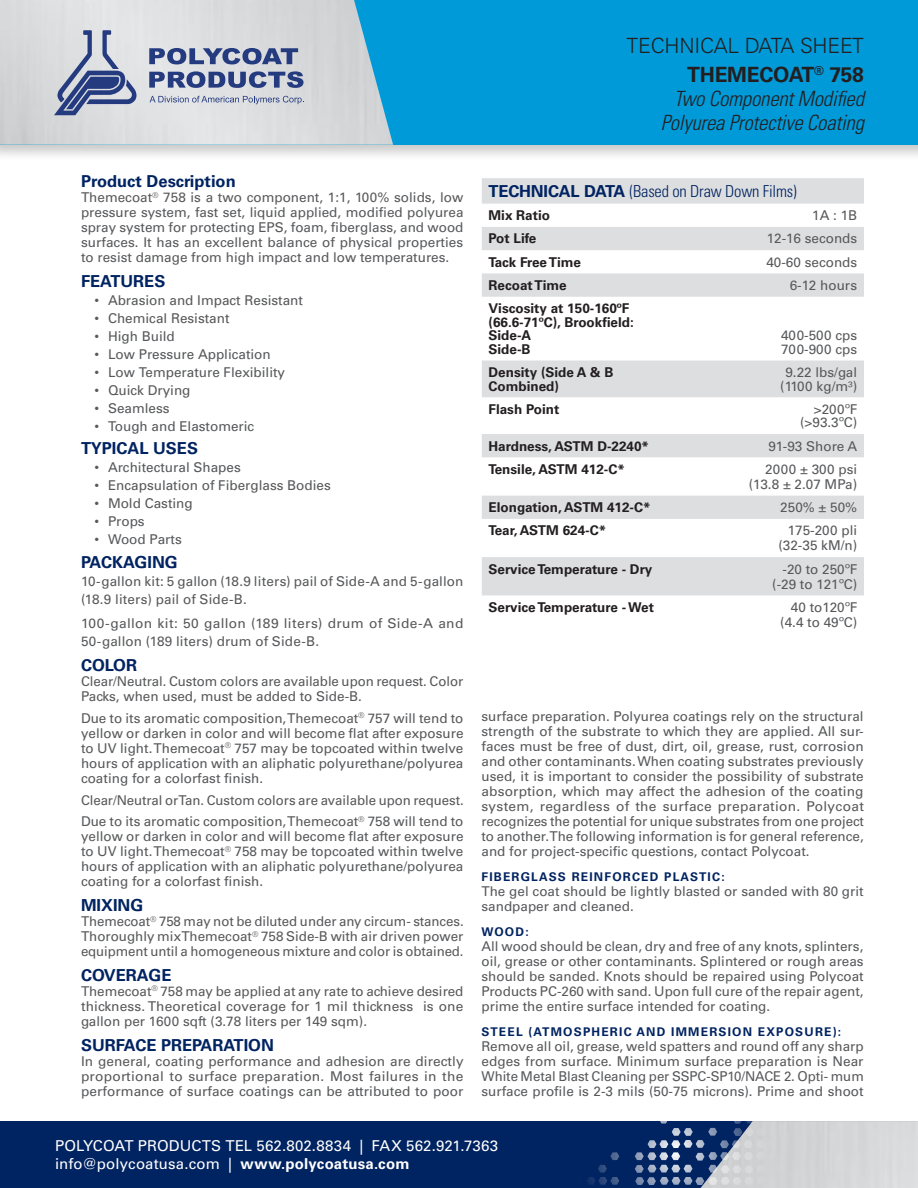
<style>
.page{position:relative;width:918px;height:1188px;background:#fff}
.page>*{position:absolute;margin:0;border:0;box-sizing:border-box;transform-origin:0 0}
.t1{font:italic 300 condensed 21px/24px "Univers LT Std";letter-spacing:-.01em;color:#231f20;text-align:right}
.t2{font:300 21px/28.5px "Univers LT Std";letter-spacing:-.01em;color:#231f20;text-align:right}
.Body{font:700 16.5px "Univers LT Std";color:#002361}
.TD_Technical_Data_He{font:300 condensed 16.5px "Univers LT Std";letter-spacing:-.01em;color:#002361}
.t3{font:15px/18px "Univers LT Std";letter-spacing:.01em;color:#fff}
.Body-2{font:13.5px/15px "Univers LT Std";color:#57585a;text-align:justify}
.TD_Bold{font:700 13.5px/13.5px "Univers LT Std";color:#231f20}
.t4{font:13.5px "Univers";color:#57585a}
.TD_Column_2{font:13.5px "Univers LT Std";color:#57585a}
.Body-3{font:13.5px/18px "Univers LT Std";letter-spacing:.02em;color:#57585a}
.SubHeader{font:700 12px "Univers LT Std";letter-spacing:.1em;color:#002361}
.s1{font-weight:700}
.s2{font-weight:700;font-stretch:normal}
</style>
<div class="page">
<div style="left:0;top:0;width:918px;height:162px;background:#231f20;opacity:.25"></div>
<div style="left:0;top:0;width:918px;height:145px;background:#009ad9"></div>
<img style="left:0;top:0;width:393px;height:145px">
<svg style="left:54px;top:30px;width:82px;height:85px"></svg>
<svg style="left:149px;top:71px;width:155px;height:17px"></svg>
<svg style="left:149px;top:48px;width:149px;height:16px"></svg>
<svg style="left:150px;top:96px;width:154px;height:8px"></svg>
<div style="left:0;top:1121px;width:918px;height:67px;background:#002361"></div>
<div style="left:700px;top:1121px;width:218px;height:67px;background:#d5d6d8"></div>
<svg style="left:587px;top:1152px;width:32px;height:33px"></svg>
<svg style="left:635px;top:1121px;width:144px;height:64px"></svg>
<svg style="left:482px;top:178px;width:382px;height:417px"></svg>
<p class="Body" style="left:81px;top:172px;width:156px">Product Description</p>
<p class="Body-2" style="left:81px;top:190px;width:384px">Themecoat<sup>®</sup> 758 is a two component, 1:1, 100% solids, low pressure system, fast set, liquid applied, modified polyurea spray system for protecting EPS, foam, fiberglass, and wood surfaces. It has an excellent balance of physical properties to resist damage from high impact and low temperatures.</p>
<p class="Body" style="left:81px;top:272px;width:86px">FEATURES</p>
<p class="t4" style="left:94px;top:293px;width:210px">• Abrasion and Impact Resistant</p>
<p class="t4" style="left:94px;top:311px;width:137px">• Chemical Resistant</p>
<p class="t4" style="left:94px;top:329px;width:82px">• High Build</p>
<p class="t4" style="left:94px;top:347px;width:178px">• Low Pressure Application</p>
<p class="t4" style="left:94px;top:365px;width:192px">• Low Temperature Flexibility</p>
<p class="t4" style="left:94px;top:383px;width:98px">• Quick Drying</p>
<p class="t4" style="left:94px;top:401px;width:77px">• Seamless</p>
<p class="t4" style="left:94px;top:419px;width:161px">• Tough and Elastomeric</p>
<p class="Body" style="left:81px;top:438px;width:119px">TYPICAL USES</p>
<p class="t4" style="left:94px;top:459px;width:148px">• Architectural Shapes</p>
<p class="t4" style="left:94px;top:477px;width:238px">• Encapsulation of Fiberglass Bodies</p>
<p class="t4" style="left:94px;top:495px;width:100px">• Mold Casting</p>
<p class="t4" style="left:94px;top:513px;width:52px">• Props</p>
<p class="t4" style="left:94px;top:531px;width:89px">• Wood Parts</p>
<p class="Body" style="left:81px;top:552px;width:98px">PACKAGING</p>
<p class="Body-2" style="left:81px;top:572px;width:384px;line-height:18px">10-gallon kit: 5 gallon (18.9 liters) pail of Side-A and 5-gallon (18.9 liters) pail of Side-B.</p>
<p class="Body-3" style="left:81px;top:615px;width:384px">100-gallon kit: 50 gallon (189 liters) drum of Side-A and<br>50-gallon (189 liters) drum of Side-B.</p>
<p class="Body" style="left:81px;top:656px;width:58px">COLOR</p>
<p class="Body-2" style="left:81px;top:674px;width:384px">Clear/Neutral. Custom colors are available upon request. Color<br>Packs, when used, must be added to Side-B.</p>
<p class="Body-2" style="left:81px;top:711px;width:384px">Due to its aromatic composition, Themecoat<sup>®</sup> 757 will tend to yellow or darken in color and will become flat after exposure to UV light. Themecoat<sup>®</sup> 757 may be topcoated within twelve hours of application with an aliphatic polyurethane/polyurea coating for a colorfast finish.</p>
<p class="Body-2" style="left:81px;top:792px;width:384px">Clear/Neutral or Tan. Custom colors are available upon request.</p>
<p class="Body-2" style="left:81px;top:814px;width:384px">Due to its aromatic composition, Themecoat<sup>®</sup> 758 will tend to yellow or darken in color and will become flat after exposure to UV light. Themecoat<sup>®</sup> 758 may be topcoated within twelve hours of application with an aliphatic polyurethane/polyurea coating for a colorfast finish.</p>
<p class="Body" style="left:81px;top:896px;width:64px">MIXING</p>
<p class="Body-2" style="left:81px;top:914px;width:384px">Themecoat<sup>®</sup> 758 may not be diluted under any circum- stances.<br>Thoroughly mix Themecoat<sup>®</sup> 758 Side-B with air driven power equipment until a homogeneous mixture and color is obtained.</p>
<p class="Body" style="left:81px;top:965px;width:92px">COVERAGE</p>
<p class="Body-2" style="left:81px;top:984px;width:384px">Themecoat<sup>®</sup> 758 may be applied at any rate to achieve desired thickness. Theoretical coverage for 1 mil thickness is one gallon per 1600 sqft (3.78 liters per 149 sqm).</p>
<p class="Body" style="left:81px;top:1035px;width:194px">SURFACE PREPARATION</p>
<p class="Body-2" style="left:81px;top:1053px;width:384px">In general, coating performance and adhesion are directly proportional to surface preparation. Most failures in the performance of surface coatings can be attributed to poor</p>
<h1 class="t2" style="left:627px;top:32px;width:239px">TECHNICAL DATA SHEET<br><span class="s1">THEMECOAT</span><sup>®</sup> <span class="s1">758</span></h1>
<h1 class="t1" style="left:661px;top:87px;width:205px">Two Component Modified<br>Polyurea Protective Coating</h1>
<p class="TD_Technical_Data_He" style="left:489px;top:181px;width:310px"><span class="s2">TECHNICAL DATA</span> (Based on Draw Down Films)</p>
<p class="TD_Bold" style="left:489px;top:209px;width:63px">Mix Ratio</p>
<p class="TD_Column_2" style="left:812px;top:207px;width:47px">1A : 1B</p>
<p class="TD_Bold" style="left:489px;top:232px;width:49px">Pot Life</p>
<p class="TD_Column_2" style="left:767px;top:231px;width:92px">12-16 seconds</p>
<p class="TD_Bold" style="left:489px;top:255px;width:94px">Tack Free Time</p>
<p class="TD_Column_2" style="left:766px;top:254px;width:92px">40-60 seconds</p>
<p class="TD_Bold" style="left:489px;top:279px;width:80px">Recoat Time</p>
<p class="TD_Column_2" style="left:790px;top:277px;width:69px">6-12 hours</p>
<p class="TD_Bold" style="left:489px;top:302px;width:142px">Viscosity at 150-160ºF</p>
<p class="TD_Bold" style="left:489px;top:315px;width:147px">(66.6-71ºC), Brookfield:</p>
<p class="TD_Bold" style="left:489px;top:329px;width:44px">Side-A</p>
<p class="TD_Bold" style="left:489px;top:342px;width:44px">Side-B</p>
<p class="TD_Column_2" style="left:781px;top:327px;width:78px">400-500 cps</p>
<p class="TD_Column_2" style="left:781px;top:341px;width:78px">700-900 cps</p>
<p class="TD_Bold" style="left:489px;top:366px;width:126px">Density (Side A &amp; B<br>Combined)</p>
<p class="TD_Column_2" style="left:785px;top:364px;width:73px">9.22 lbs/gal</p>
<p class="TD_Column_2" style="left:780px;top:378px;width:79px">(1100 kg/m³)</p>
<p class="TD_Bold" style="left:489px;top:402px;width:72px">Flash Point</p>
<p class="TD_Column_2" style="left:814px;top:401px;width:45px">&gt;200ºF</p>
<p class="TD_Column_2" style="left:800px;top:415px;width:59px">(&gt;93.3ºC)</p>
<p class="TD_Bold" style="left:489px;top:439px;width:162px">Hardness, ASTM D-2240*</p>
<p class="TD_Column_2" style="left:768px;top:438px;width:90px">91-93 Shore A</p>
<p class="TD_Bold" style="left:489px;top:462px;width:138px">Tensile, ASTM 412-C*</p>
<p class="TD_Column_2" style="left:765px;top:461px;width:94px">2000 ± 300 psi</p>
<p class="TD_Column_2" style="left:749px;top:476px;width:110px">(13.8 ± 2.07 MPa)</p>
<p class="TD_Bold" style="left:489px;top:501px;width:164px">Elongation, ASTM 412-C*</p>
<p class="TD_Column_2" style="left:780px;top:499px;width:78px">250% ± 50%</p>
<p class="TD_Bold" style="left:489px;top:524px;width:119px">Tear, ASTM 624-C*</p>
<p class="TD_Column_2" style="left:788px;top:523px;width:71px">175-200 pli</p>
<p class="TD_Column_2" style="left:778px;top:538px;width:80px">(32-35 kM/n)</p>
<p class="TD_Bold" style="left:489px;top:562px;width:165px">Service Temperature - Dry</p>
<p class="TD_Column_2" style="left:783px;top:561px;width:76px">-20 to 250ºF</p>
<p class="TD_Column_2" style="left:772px;top:576px;width:87px">(-29 to 121ºC)</p>
<p class="TD_Bold" style="left:489px;top:601px;width:167px">Service Temperature - Wet</p>
<p class="TD_Column_2" style="left:791px;top:599px;width:68px">40 to120ºF</p>
<p class="TD_Column_2" style="left:780px;top:614px;width:78px">(4.4 to 49ºC)</p>
<p class="Body-2" style="left:482px;top:709px;width:384px">surface preparation. Polyurea coatings rely on the structural strength of the substrate to which they are applied. All sur&shy;faces must be free of dust, dirt, oil, grease, rust, corrosion and other contaminants. When coating substrates previously used, it is important to consider the possibility of substrate absorption, which may affect the adhesion of the coating system, regardless of the surface preparation. Polycoat recognizes the potential for unique substrates from one project to another. The following information is for general reference, and for project-specific questions, contact Polycoat.</p>
<p class="SubHeader" style="left:482px;top:870px;width:245px">FIBERGLASS REINFORCED PLASTIC:</p>
<p class="Body-2" style="left:482px;top:884px;width:384px">The gel coat should be lightly blasted or sanded with 80 grit sandpaper and cleaned.</p>
<p class="SubHeader" style="left:482px;top:925px;width:49px">WOOD:</p>
<p class="Body-2" style="left:482px;top:939px;width:384px">All wood should be clean, dry and free of any knots, splinters, oil, grease or other contaminants. Splintered or rough areas should be sanded. Knots should be repaired using Polycoat Products PC-260 with sand. Upon full cure of the repair agent, prime the entire surface intended for coating.</p>
<p class="SubHeader" style="left:482px;top:1024px;width:361px">STEEL (ATMOSPHERIC AND IMMERSION EXPOSURE):</p>
<p class="Body-2" style="left:482px;top:1039px;width:384px">Remove all oil, grease, weld spatters and round off any sharp edges from surface. Minimum surface preparation is Near White Metal Blast Cleaning per SSPC-SP10/NACE 2. Opti- mum surface profile is 2-3 mils (50-75 microns). Prime and shoot</p>
<p class="t3" style="left:55px;top:1137px;width:445px">POLYCOAT PRODUCTS TEL 562.802.8834 | FAX 562.921.7363 info@polycoatusa.com | <span class="s1">www.polycoatusa.com</span></p>
</div>
